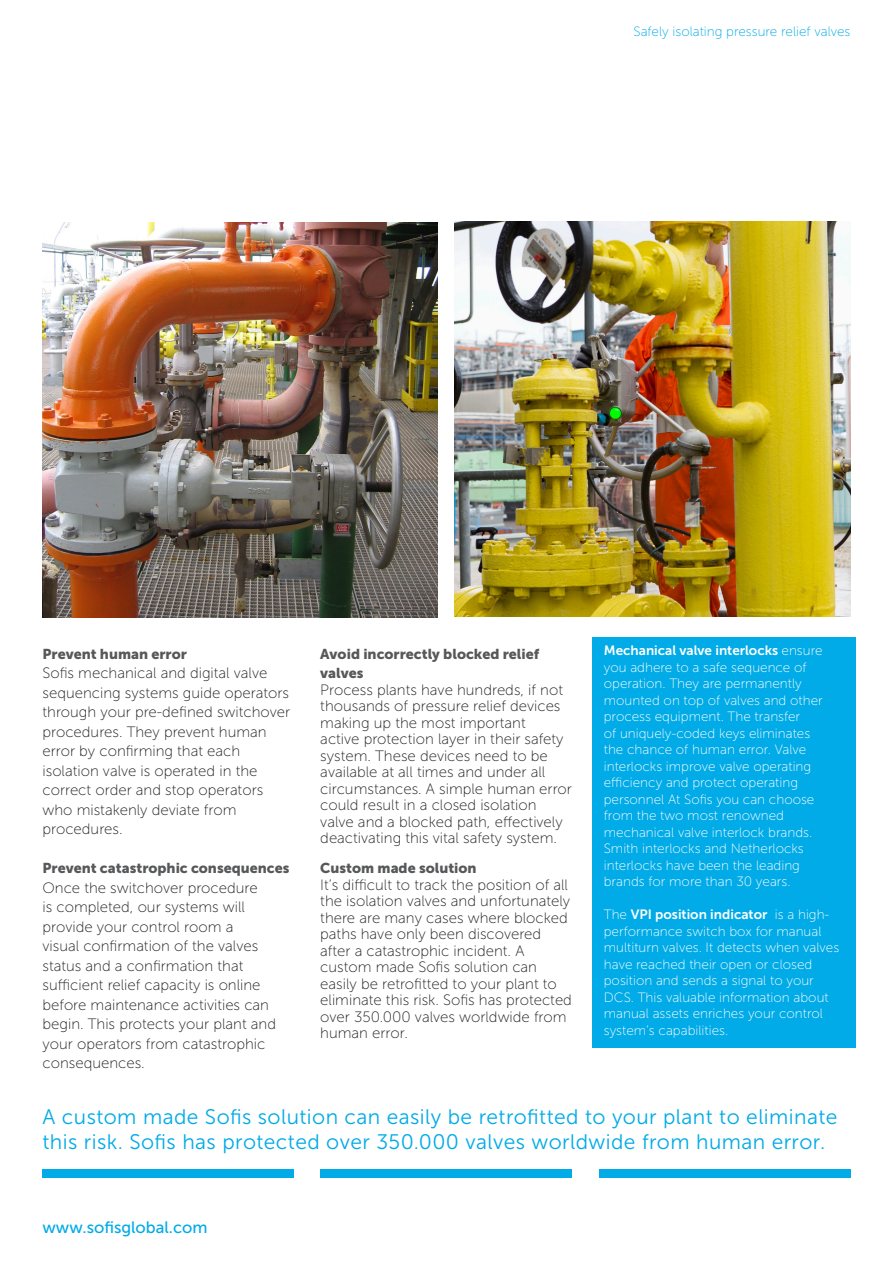
<style>
.page{position:relative;width:893px;height:1263px;background:#fff}
.page>*{position:absolute;margin:0;border:0;box-sizing:border-box;transform-origin:0 0}
.quote{font:21px/25.2px "Museo Sans 300";letter-spacing:.02em;color:#00abe7}
.t1{font:16.5px "Museo Sans 500";color:#00abe7}
.tabel_tekst_regular{font:15px/16.5px "Museo Sans 100";color:#231f20}
.tussenkop{font:15px/19.5px "Museo Sans 100";color:#231f20}
.tussenkop-2{font:14.25px/19.5px "Museo Sans 900";color:#57585a}
.tabel_tekst_regular-2{font:13.5px/16.5px "Museo Sans 100";color:#fff}
.t2{font:13.5px "Museo Sans 100";color:#00abe7}
.s1{font-family:"Museo Sans 700"}
</style>
<div class="page">
<div style="left:43px;top:1169px;width:251px;height:9px;background:#00abe7"></div>
<div style="left:320px;top:1169px;width:251px;height:9px;background:#00abe7"></div>
<div style="left:599px;top:1169px;width:251px;height:9px;background:#00abe7"></div>
<img style="left:42px;top:222px;width:396px;height:396px">
<img style="left:455px;top:221px;width:395px;height:396px">
<div style="left:592px;top:637px;width:264px;height:410px;background:#00abe7"></div>
<p class="t2" style="left:633px;top:24px;width:218px">Safely isolating pressure relief valves</p>
<p class="tussenkop-2" style="left:43px;top:644px;width:146px">Prevent human error</p>
<p class="tussenkop" style="left:43px;top:663px;width:249px">Sofis mechanical and digital valve sequencing systems guide operators through your pre-defined switchover procedures. They prevent human error by confirming that each isolation valve is operated in the correct order and stop operators who mistakenly deviate from procedures.</p>
<p class="tussenkop-2" style="left:43px;top:858px;width:248px">Prevent catastrophic consequences</p>
<p class="tussenkop" style="left:43px;top:878px;width:235px">Once the switchover procedure<br>is completed, our systems will provide your control room a<br>visual confirmation of the valves status and a confirmation that sufficient relief capacity is online before maintenance activities can begin. This protects your plant and your operators from catastrophic consequences.</p>
<p class="tussenkop-2" style="left:320px;top:644px;width:220px">Avoid incorrectly blocked relief valves</p>
<p class="tabel_tekst_regular" style="left:320px;top:681px;width:253px">Process plants have hundreds, if not thousands of pressure relief devices making up the most important<br>active protection layer in their safety system. These devices need to be available at all times and under all circumstances. A simple human error could result in a closed isolation valve and a blocked path, effectively deactivating this vital safety system.</p>
<p class="tussenkop-2" style="left:320px;top:858px;width:158px">Custom made solution</p>
<p class="tabel_tekst_regular" style="left:320px;top:876px;width:253px">It’s difficult to track the position of all the isolation valves and unfortunately there are many cases where blocked paths have only been discovered after a catastrophic incident. A custom made Sofis solution can easily be retrofitted to your plant to eliminate this risk. Sofis has protected over 350.000 valves worldwide from human error.</p>
<p class="tabel_tekst_regular-2" style="left:604px;top:643px;width:220px"><span class="s1">Mechanical valve interlocks</span> ensure you adhere to a safe sequence of operation. They are permanently mounted on top of valves and other process equipment. The transfer<br>of uniquely-coded keys eliminates the chance of human error. Valve interlocks improve valve operating efficiency and protect operating personnel At Sofis you can choose from the two most renowned mechanical valve interlock brands.<br>Smith interlocks and Netherlocks interlocks have been the leading brands for more than 30 years.</p>
<p class="tabel_tekst_regular-2" style="left:604px;top:907px;width:237px">The <span class="s1">VPI position indicator</span> is a high&shy;performance switch box for manual multiturn valves. It detects when valves have reached their open or closed position and sends a signal to your DCS. This valuable information about manual assets enriches your control system’s capabilities.</p>
<p class="quote" style="left:43px;top:1104px;width:796px">A custom made Sofis solution can easily be retrofitted to your plant to eliminate this risk. Sofis has protected over 350.000 valves worldwide from human error.</p>
<p class="t1" style="left:43px;top:1218px;width:166px">www.sofisglobal.com</p>
</div>
